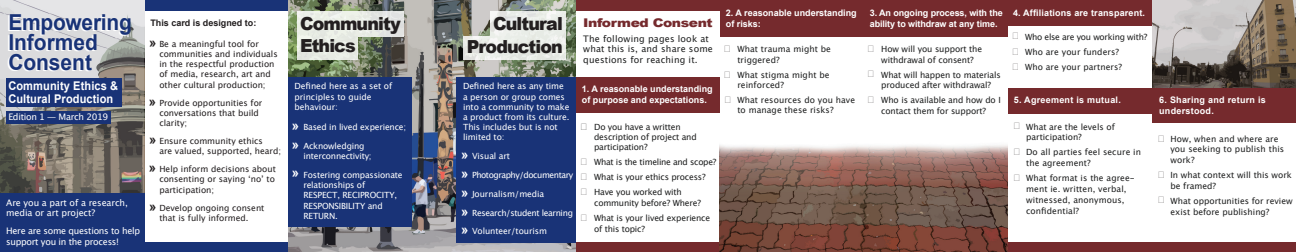
<style>
.page{position:relative;width:1296px;height:252px;background:#fff}
.page>*{position:absolute;margin:0;border:0;box-sizing:border-box;transform-origin:0 0}
.t1{font:700 22px/20px "Arial";color:#193377;scale:.95 1}
.t2{font:900 18px/23px "Arial";letter-spacing:-.05em;color:#231f20;text-align:right}
.t3{font:700 13px/18.8px "Arial";color:#fff}
.t4{font:700 13px "Arial";color:#231f20}
.t5{font:700 12px/13px "Arial";letter-spacing:.01em;color:#fff;scale:.92 1}
.t6{font:900 12px "Arial";letter-spacing:-.03em;color:#752a2d;scale:1.16 1}
.t7{font:700 10px "Arial";color:#231f20}
.t8{font:700 10px "Arial";color:#040503}
.t9{font:700 9px/10.8px "Arial";color:#fff}
.t10{font:9px/10.8px "Lucida Grande";letter-spacing:.02em;color:#1f2020}
.t11{font:9px/10.8px "Lucida Grande";letter-spacing:-.03em;color:#fff}
.t12{font:700 9px/10.8px "Arial";letter-spacing:.03em;color:#fff}
.t13{font:9px/10.8px "Lucida Grande";letter-spacing:-.01em;color:#fff}
.t14{font:700 9px "Arial";letter-spacing:.02em;color:#fff}
.t15{font:700 9px "Arial";color:#231f20}
.t16{font:8.5px/10.8px "Lucida Grande";color:#1f2020}
.t17{font:8.5px/10.2px "Lucida Grande";color:#231f20}
.t18{font:8.5px/10.2px "Lucida Grande";letter-spacing:-.02em;color:#fff}
.t19{font:8.5px/15px "Lucida Grande";letter-spacing:-.02em;color:#1f2020}
.t20{font:8.5px/10.2px "Lucida Grande";color:#fff}
.t21{font:8.5px/18px "Lucida Grande";letter-spacing:-.04em;color:#fff}
.t22{font:8.5px "Lucida Grande";letter-spacing:-.05em;color:#fff}
</style>
<div class="page">
<div style="left:1004px;top:0;width:149px;height:25px;background:#752a2d"></div>
<div style="left:574px;top:0;width:148px;height:11px;background:#752a2d"></div>
<div style="left:573px;top:243px;width:153px;height:9px;background:#752a2d"></div>
<div style="left:720px;top:0;width:288px;height:36px;background:#752a2d"></div>
<img style="left:1152px;top:0;width:144px;height:88px">
<div style="left:1007px;top:243px;width:289px;height:9px;background:#752a2d"></div>
<div style="left:1008px;top:88px;width:145px;height:25px;background:#752a2d"></div>
<div style="left:573px;top:77px;width:147px;height:36px;background:#752a2d"></div>
<div style="left:142px;top:0;width:150px;height:11px;background:#193377"></div>
<svg style="left:0;top:0;width:144px;height:194px;background:#a19e9a"></svg>
<div style="left:1152px;top:88px;width:144px;height:34px;background:#752a2d"></div>
<div style="left:6px;top:112px;width:105px;height:12px;background:#193377"></div>
<div style="left:6px;top:78px;width:116px;height:29px;background:#193377"></div>
<img style="left:720px;top:145px;width:288px;height:107px">
<div style="left:141px;top:243px;width:150px;height:9px;background:#193377"></div>
<div style="left:0;top:194px;width:144px;height:58px;background:#193377"></div>
<img style="left:288px;top:0;width:288px;height:252px">
<div style="left:288px;top:77px;width:123px;height:150px;background:#193377"></div>
<div style="left:456px;top:77px;width:120px;height:165px;background:#193377"></div>
<svg style="left:464px;top:12px;width:102px;height:48px;background:#eaece8"></svg>
<img style="left:362px;top:0;width:128px;height:36px">
<div style="left:297px;top:12px;width:107px;height:48px;background:#e9ece4"></div>
<img style="left:358px;top:38px;width:70px;height:35px">
<h1 class="t1" style="left:8px;top:13px;width:132px">Empowering<br>Informed<br>Consent</h1>
<h3 class="t5" style="left:8px;top:80px;width:121px">Community Ethics &amp;<br>Cultural Production</h3>
<p class="t11" style="left:8px;top:112px;width:101px">Edition 1 — March 2019</p>
<p class="t13" style="left:6px;top:197px;width:123px">Are you a part of a research, media or art project?</p>
<p class="t11" style="left:6px;top:226px;width:135px">Here are some questions to help support you in the process!</p>
<p class="t15" style="left:150px;top:17px;width:108px">This card is designed to:</p>
<p class="t17" style="left:159px;top:39px;width:120px">Be a meaningful tool for communities and individuals in the respectful production of media, research, art and other cultural production;</p>
<p class="t17" style="left:159px;top:98px;width:105px">Provide opportunities for conversations that build clarity;</p>
<p class="t17" style="left:159px;top:136px;width:123px">Ensure community ethics<br>are valued, supported, heard;</p>
<p class="t17" style="left:159px;top:164px;width:118px;text-align:justify">Help inform decisions about consenting or saying ‘no’ to participation;</p>
<p class="t17" style="left:159px;top:203px;width:107px">Develop ongoing consent that is fully informed.</p>
<h3 class="t4" style="left:149px;top:34px;width:9px">»</h3>
<h3 class="t4" style="left:149px;top:93px;width:9px">»</h3>
<h3 class="t4" style="left:149px;top:131px;width:9px">»</h3>
<h3 class="t4" style="left:149px;top:159px;width:9px">»</h3>
<h3 class="t4" style="left:149px;top:198px;width:9px">»</h3>
<h2 class="t2" style="left:300px;top:12px;width:102px;line-height:22px;text-align:left">Community<br>Ethics</h2>
<p class="t20" style="left:294px;top:81px;width:99px">Defined here as a set of principles to guide behaviour:</p>
<p class="t18" style="left:303px;top:122px;width:104px">Based in lived experience;</p>
<p class="t18" style="left:303px;top:141px;width:70px">Acknowledging interconnectivity;</p>
<p class="t18" style="left:303px;top:170px;width:101px">Fostering compassionate relationships of<br>RESPECT, RECIPROCITY,<br>RESPONSIBILITY and<br>RETURN.</p>
<h3 class="t3" style="left:292px;top:116px;width:9px;line-height:19.2px">» »</h3>
<h3 class="t3" style="left:292px;top:164px;width:9px">»</h3>
<h2 class="t2" style="left:467px;top:11px;width:98px">Cultural<br>Production</h2>
<p class="t18" style="left:463px;top:81px;width:108px">Defined here as any time a person or group comes into a community to make a product from its culture.<br>This includes but is not limited to:</p>
<p class="t18" style="left:472px;top:151px;width:40px">Visual art</p>
<p class="t22" style="left:472px;top:170px;width:103px">Photography/documentary</p>
<p class="t18" style="left:472px;top:189px;width:74px">Journalism/media</p>
<p class="t21" style="left:472px;top:204px;width:102px">Research/student learning<br>Volunteer/tourism</p>
<h3 class="t3" style="left:461px;top:146px;width:9px;text-align:justify">» » » » »</h3>
<h3 class="t6" style="left:583px;top:14px;width:113px">Informed Consent</h3>
<p class="t10" style="left:583px;top:33px;width:131px">The following pages look at what this is, and share some questions for reaching it.</p>
<p class="t9" style="left:582px;top:84px;width:132px">1. A reasonable understanding of purpose and expectations.</p>
<p class="t19" style="left:594px;top:122px;width:104px;line-height:10.2px">Do you have a written description of project and participation?</p>
<p class="t19" style="left:594px;top:155px;width:124px">What is the timeline and scope?<br>What is your ethics process?<br>Have you worked with</p>
<p class="t19" style="left:594px;top:195px;width:118px">community before? Where?<br>What is your lived experience</p>
<p class="t19" style="left:594px;top:221px;width:52px">of this topic?</p>
<p class="t8" style="left:580px;top:120px;width:9px">☐</p>
<p class="t7" style="left:580px;top:155px;width:9px">☐</p>
<p class="t7" style="left:580px;top:185px;width:9px">☐</p>
<p class="t7" style="left:580px;top:211px;width:9px">☐</p>
<p class="t7" style="left:580px;top:170px;width:9px">☐</p>
<p class="t9" style="left:726px;top:8px;width:132px">2. A reasonable understanding of risks:</p>
<p class="t14" style="left:1013px;top:7px;width:134px">4. Affiliations are transparent.</p>
<p class="t9" style="left:870px;top:8px;width:134px">3. An ongoing process, with the ability to withdraw at any time.</p>
<p class="t7" style="left:723px;top:42px;width:9px">☐</p>
<p class="t7" style="left:867px;top:42px;width:9px">☐</p>
<p class="t7" style="left:867px;top:67px;width:9px">☐</p>
<p class="t16" style="left:881px;top:44px;width:103px;line-height:10.2px">How will you support the withdrawal of consent?</p>
<p class="t16" style="left:881px;top:69px;width:121px">What will happen to materials produced after withdrawal?</p>
<p class="t16" style="left:881px;top:95px;width:121px">Who is available and how do I contact them for support?</p>
<p class="t16" style="left:737px;top:44px;width:95px;line-height:10.2px">What trauma might be triggered?</p>
<p class="t16" style="left:737px;top:70px;width:94px;line-height:10.2px">What stigma might be reinforced?</p>
<p class="t16" style="left:737px;top:95px;width:119px;line-height:10.2px">What resources do you have to manage these risks?</p>
<p class="t7" style="left:723px;top:68px;width:9px">☐</p>
<p class="t7" style="left:724px;top:93px;width:9px">☐</p>
<p class="t7" style="left:867px;top:93px;width:9px">☐</p>
<p class="t16" style="left:1025px;top:29px;width:124px;line-height:15px">Who else are you working with?<br>Who are your funders?<br>Who are your partners?</p>
<p class="t7" style="left:1012px;top:29px;width:9px">☐</p>
<p class="t7" style="left:1012px;top:60px;width:9px">☐</p>
<p class="t7" style="left:1012px;top:45px;width:9px">☐</p>
<p class="t12" style="left:1014px;top:95px;width:109px">5. Agreement is mutual.</p>
<p class="t16" style="left:1026px;top:121px;width:90px">What are the levels of participation?</p>
<p class="t16" style="left:1026px;top:147px;width:116px">Do all parties feel secure in the agreement?</p>
<p class="t16" style="left:1026px;top:173px;width:110px">What format is the agree&shy;ment ie. written, verbal, witnessed, anonymous, confidential?</p>
<p class="t7" style="left:1013px;top:119px;width:9px">☐</p>
<p class="t7" style="left:1013px;top:145px;width:9px">☐</p>
<p class="t7" style="left:1013px;top:170px;width:9px">☐</p>
<p class="t12" style="left:1159px;top:95px;width:108px">6. Sharing and return is understood.</p>
<p class="t16" style="left:1170px;top:133px;width:115px">How, when and where are you seeking to publish this work?</p>
<p class="t16" style="left:1170px;top:170px;width:123px">In what context will this work be framed?</p>
<p class="t16" style="left:1170px;top:196px;width:124px">What opportunities for review exist before publishing?</p>
<p class="t7" style="left:1157px;top:131px;width:9px">☐</p>
<p class="t7" style="left:1157px;top:168px;width:9px">☐</p>
<p class="t7" style="left:1157px;top:193px;width:9px">☐</p>
</div>
